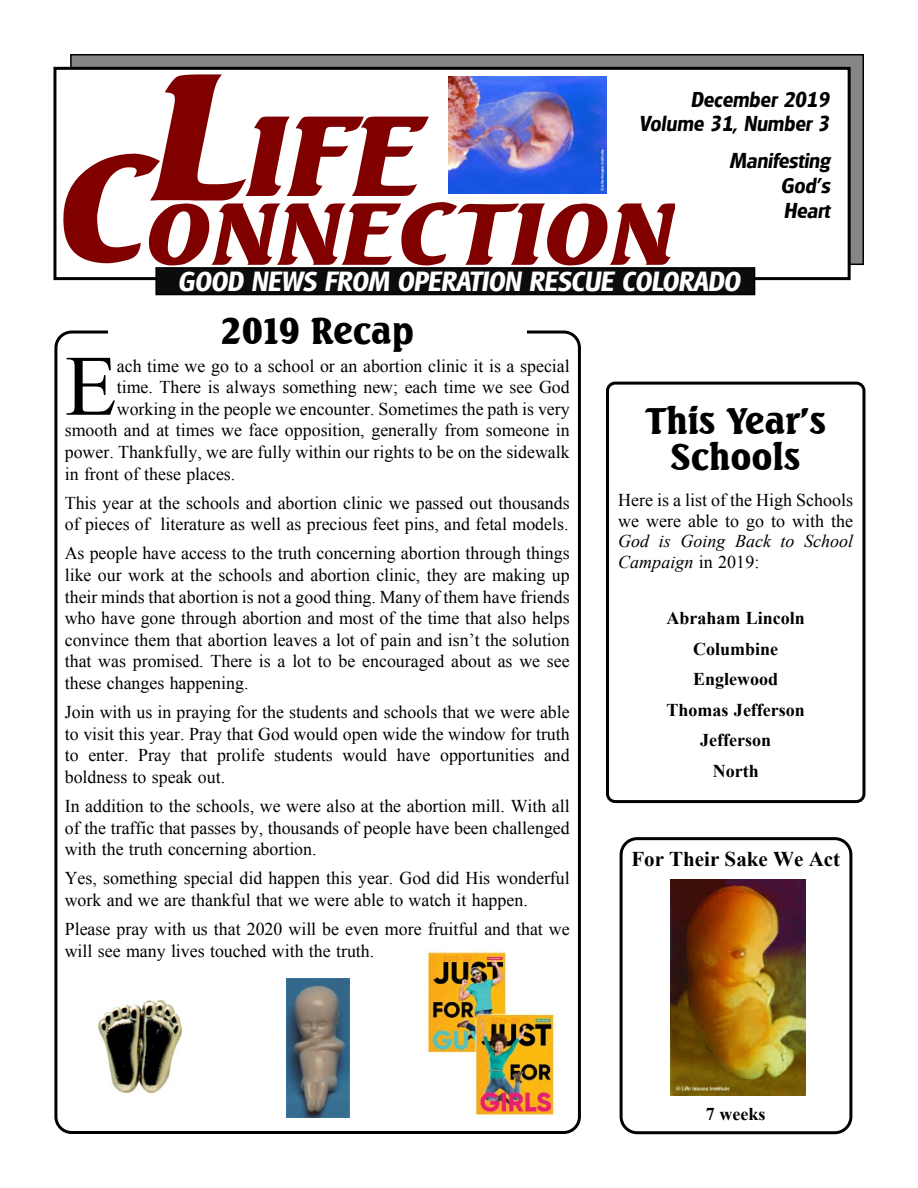
<style>
.page{position:relative;width:918px;height:1188px;background:#fff}
.page>*{position:absolute;margin:0;border:0;box-sizing:border-box;transform-origin:0 0}
.t1{font:85.95px "Times New Roman";color:#000}
.t2{font:36px/36px "Seabird SF Bold";color:#000;text-align:center}
.t3{font:italic 27px "Goudita Sans SF Bold";color:#fff}
.t4{font:italic 21px/25.2px "Goudita Sans SF Bold";color:#000;text-align:right}
.t5{font:700 21px "Times New Roman";color:#000}
.t6{font:18px/21.6px "Times New Roman";color:#000}
.t7{font:700 18px/30.5px "Times New Roman";color:#000;text-align:center}
.t8{font:italic 18px/20.7px "Times New Roman";color:#000}
.s1{font-style:normal}
</style>
<div class="page">
<div style="left:54px;top:331px;width:527px;height:803px;border:3px solid #000;border-radius:16px"></div>
<div style="left:108px;top:308px;width:418px;height:46px;background:#fff"></div>
<div style="left:606px;top:382px;width:259px;height:421px;border:3px solid #000;border-radius:8px"></div>
<div style="left:620px;top:837px;width:232px;height:297px;border:3px solid #000;border-radius:16px"></div>
<img style="left:671px;top:880px;width:134px;height:216px">
<div style="left:70px;top:54px;width:794px;height:211px;background:#868686;border:2px solid #000"></div>
<div style="left:53px;top:67px;width:798px;height:213px;background:#fff;border:3px solid #000"></div>
<svg style="left:63px;top:74px;width:611px;height:191px"></svg>
<div style="left:155px;top:267px;width:600px;height:28px;background:#0c0c0c;border:2px solid #000"></div>
<img style="left:448px;top:76px;width:158px;height:118px">
<img style="left:98px;top:1001px;width:84px;height:91px">
<img style="left:286px;top:978px;width:63px;height:139px">
<img style="left:425px;top:951px;width:130px;height:165px">
<p class="t4" style="left:639px;top:89px;width:192px;line-height:24.2px">December 2019<br>Volume 31, Number 3</p>
<p class="t4" style="left:781px;top:150px;width:50px;text-align:justify;text-indent:-51px">Manifesting God’s Heart</p>
<h3 class="t3" style="left:178px;top:271px;width:564px">GOOD NEWS FROM OPERATION RESCUE COLORADO</h3>
<h2 class="t2" style="left:220px;top:315px;width:195px">2019 Recap</h2>
<h1 class="t1" style="left:65px;top:355px;width:54px">E</h1>
<p class="t6" style="left:117px;top:356px;width:454px">ach time we go to a school or an abortion clinic it is a special</p>
<p class="t6" style="left:117px;top:378px;width:454px">time. There is always something new; each time we see God</p>
<p class="t6" style="left:117px;top:400px;width:454px">working in the people we encounter. Sometimes the path is very</p>
<p class="t6" style="left:65px;top:421px;width:506px">smooth and at times we face opposition, generally from someone in</p>
<p class="t6" style="left:65px;top:443px;width:506px">power. Thankfully, we are fully within our rights to be on the sidewalk</p>
<p class="t6" style="left:65px;top:464px;width:172px">in front of these places.</p>
<p class="t6" style="left:65px;top:494px;width:506px">This year at the schools and abortion clinic we passed out thousands of pieces of literature as well as precious feet pins, and fetal models.</p>
<p class="t6" style="left:65px;top:544px;width:506px;text-align:justify">As people have access to the truth concerning abortion through things like our work at the schools and abortion clinic, they are making up their minds that abortion is not a good thing. Many of them have friends who have gone through abortion and most of the time that also helps convince them that abortion leaves a lot of pain and isn’t the solution that was promised. There is a lot to be encouraged about as we see these changes happening.</p>
<p class="t6" style="left:65px;top:703px;width:507px;text-align:justify">Join with us in praying for the students and schools that we were able to visit this year. Pray that God would open wide the window for truth to enter. Pray that prolife students would have opportunities and boldness to speak out.</p>
<p class="t6" style="left:65px;top:797px;width:506px;text-align:justify">In addition to the schools, we were also at the abortion mill. With all of the traffic that passes by, thousands of people have been challenged with the truth concerning abortion.</p>
<p class="t6" style="left:65px;top:869px;width:507px">Yes, something special did happen this year. God did His wonderful work and we are thankful that we were able to watch it happen.</p>
<p class="t6" style="left:65px;top:920px;width:506px">Please pray with us that 2020 will be even more fruitful and that we will see many lives touched with the truth.</p>
<h2 class="t2" style="left:645px;top:405px;width:182px">This Year’s<br>Schools</h2>
<p class="t6" style="left:618px;top:491px;width:236px;line-height:20.7px">Here is a list of the High Schools we were able to go to with the</p>
<p class="t8" style="left:618px;top:533px;width:236px">God is Going Back to School<br>Campaign <span class="s1">in 2019:</span></p>
<p class="t7" style="left:666px;top:605px;width:140px">Abraham Lincoln<br>Columbine<br>Englewood<br>Thomas Jefferson<br>Jefferson<br>North</p>
<p class="t5" style="left:631px;top:852px;width:210px">For Their Sake We Act</p>
<p class="t7" style="left:706px;top:1101px;width:61px">7 weeks</p>
</div>
